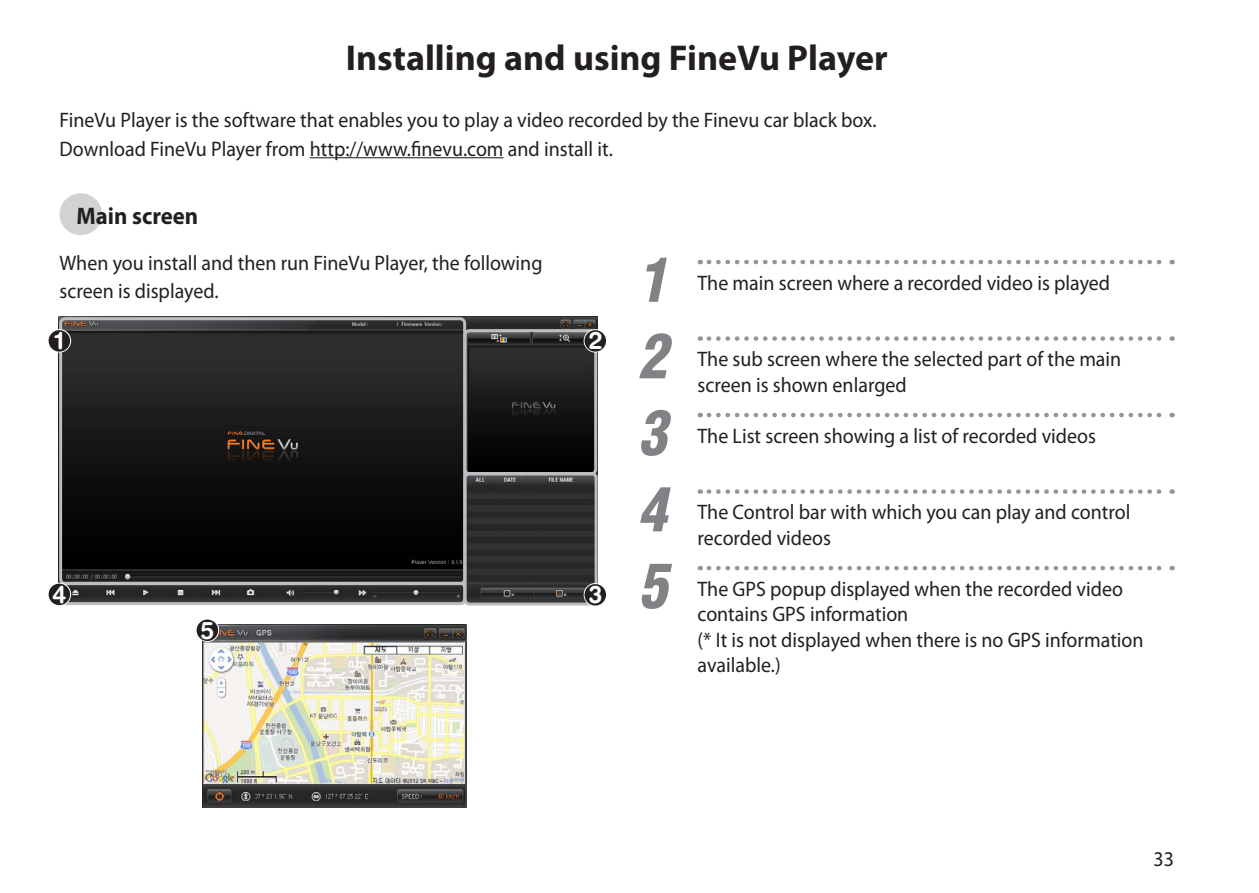
<style>
.page{position:relative;width:1259px;height:893px;background:#fff}
.page>*{position:absolute;margin:0;border:0;box-sizing:border-box;transform-origin:0 0}
.t1{font:italic 900 condensed 60px "Helvetica";color:#808285;scale:.95 1}
.t2{font:700 36px "Myriad Pro";color:#231f20}
.t3{font:700 24px "Myriad Pro";color:#231f20;scale:.95 1}
.t4{font:700 24px "Helvetica Rounded";color:#fff;scale:.95 1}
.t5{font:21px/25.5px "Myriad Pro";color:#231f20;scale:.95 1}
</style>
<div class="page">
<div style="left:60px;top:193px;width:42px;height:42px;background:#d1d2d4;border-radius:50%"></div>
<hr style="left:310px;top:157px;width:193px;height:1px;background:#231f20">
<svg style="left:709px;top:260px;width:463px;height:4px"></svg>
<svg style="left:709px;top:336px;width:463px;height:5px"></svg>
<svg style="left:709px;top:413px;width:463px;height:4px"></svg>
<svg style="left:709px;top:489px;width:463px;height:5px"></svg>
<svg style="left:709px;top:566px;width:463px;height:4px"></svg>
<img style="left:202px;top:625px;width:264px;height:182px">
<svg style="left:196px;top:618px;width:23px;height:24px"></svg>
<div style="left:197px;top:620px;width:21px;height:21px;background:#231f20;border-radius:50%"></div>
<img style="left:59px;top:317px;width:539px;height:285px">
<div style="left:59px;top:317px;width:407px;height:268px;border:3px solid #bcbdc0;border-radius:5px"></div>
<div style="left:59px;top:582px;width:407px;height:23px;border:3px solid #bcbdc0;border-radius:4px"></div>
<div style="left:463px;top:329px;width:134px;height:146px;border:3px solid #bcbdc0;border-radius:5px"></div>
<div style="left:463px;top:472px;width:134px;height:134px;border:3px solid #bcbdc0;border-radius:5px"></div>
<svg style="left:48px;top:329px;width:23px;height:24px"></svg>
<div style="left:49px;top:330px;width:21px;height:22px;background:#231f20;border-radius:50%"></div>
<svg style="left:583px;top:329px;width:24px;height:24px"></svg>
<div style="left:584px;top:330px;width:22px;height:22px;background:#231f20;border-radius:50%"></div>
<svg style="left:48px;top:583px;width:23px;height:23px"></svg>
<div style="left:49px;top:584px;width:21px;height:21px;background:#231f20;border-radius:50%"></div>
<svg style="left:583px;top:583px;width:24px;height:23px"></svg>
<div style="left:584px;top:584px;width:22px;height:21px;background:#231f20;border-radius:50%"></div>
<h2 class="t2" style="left:346px;top:34px;width:543px">Installing and using FineVu Player</h2>
<p class="t5" style="left:60px;top:106px;width:861px;line-height:28.5px">FineVu Player is the software that enables you to play a video recorded by the Finevu car black box.<br>Download FineVu Player from http://www.finevu.com and install it.</p>
<p class="t3" style="left:77px;top:200px;width:130px">Main screen</p>
<p class="t5" style="left:60px;top:248px;width:510px;line-height:28.5px">When you install and then run FineVu Player, the following screen is displayed.</p>
<p class="t4" style="left:55px;top:326px;width:11px">1</p>
<p class="t4" style="left:589px;top:326px;width:16px">2</p>
<p class="t4" style="left:53px;top:580px;width:16px">4</p>
<p class="t4" style="left:589px;top:580px;width:16px">3</p>
<p class="t4" style="left:201px;top:616px;width:16px">5</p>
<h1 class="t1" style="left:638px;top:242px;width:31px">1</h1>
<h1 class="t1" style="left:638px;top:318px;width:31px">2</h1>
<h1 class="t1" style="left:638px;top:395px;width:31px">3</h1>
<h1 class="t1" style="left:638px;top:471px;width:31px">4</h1>
<h1 class="t1" style="left:638px;top:548px;width:31px">5</h1>
<p class="t5" style="left:697px;top:270px;width:436px">The main screen where a recorded video is played</p>
<p class="t5" style="left:697px;top:346px;width:447px">The sub screen where the selected part of the main screen is shown enlarged</p>
<p class="t5" style="left:697px;top:423px;width:421px">The List screen showing a list of recorded videos</p>
<p class="t5" style="left:697px;top:499px;width:457px">The Control bar with which you can play and control recorded videos</p>
<p class="t5" style="left:697px;top:576px;width:471px">The GPS popup displayed when the recorded video contains GPS information<br>(* It is not displayed when there is no GPS information available.)</p>
<p class="t5" style="left:1153px;top:846px;width:23px">33</p>
</div>
